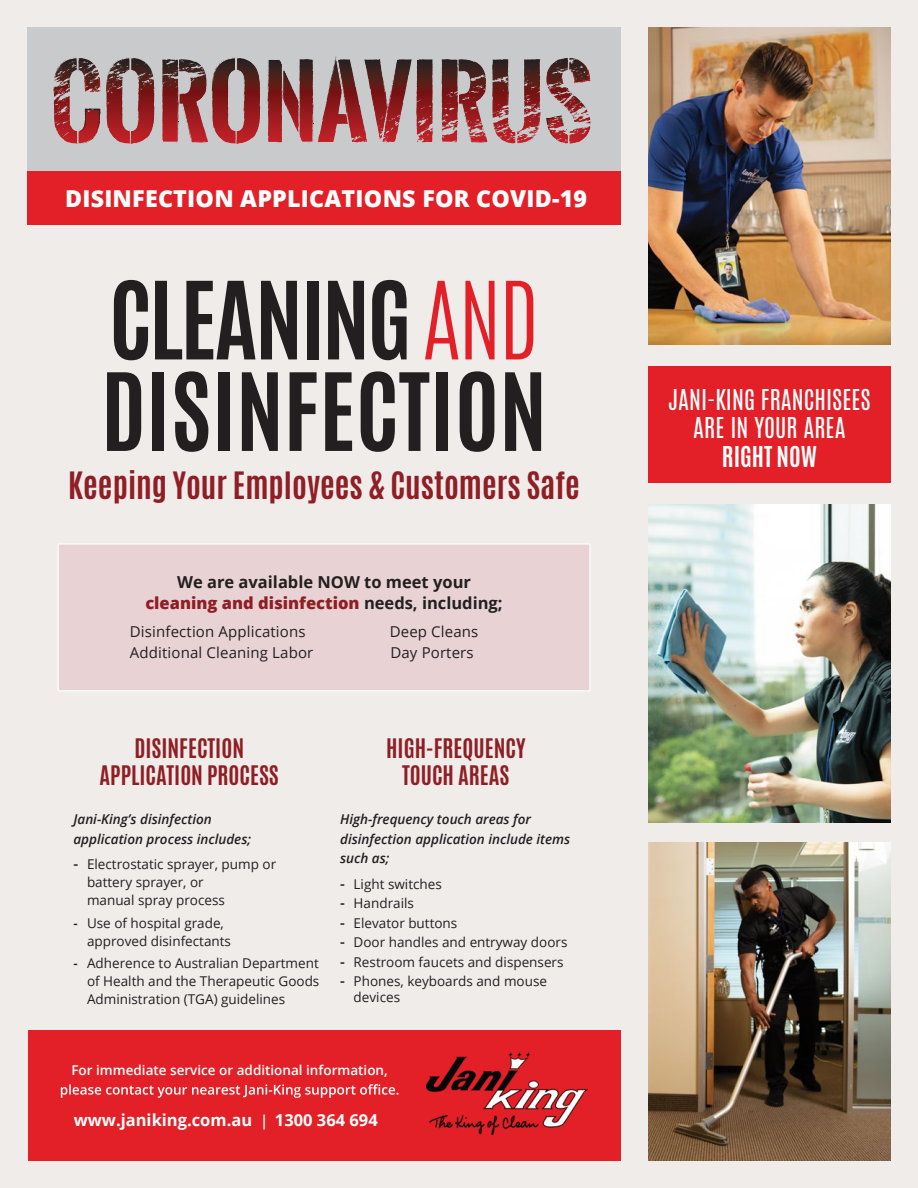
<style>
.page{position:relative;width:918px;height:1188px;background:#efecea}
.page>*{position:absolute;margin:0;border:0;box-sizing:border-box;transform-origin:0 0}
.t1{font:700 91.5px/91.5px "Antonio";color:#231f20}
.t2{font:700 31.5px "Antonio";color:#8f1e25}
.t3{font:24px/28.5px "Antonio";color:#fff;text-align:center}
.t4{font:700 24px "Antonio";color:#fff}
.t5{font:800 23.25px "Open Sans";letter-spacing:.01em;color:#fff}
.t6{font:700 22.5px/27px "Antonio";color:#8f1e25;text-align:center}
.t7{font:700 16.5px/21px "Open Sans";color:#231f20;text-align:center}
.t8{font:700 16.5px "Open Sans";color:#fff}
.t9{font:15px "Open Sans";letter-spacing:.01em;color:#231f20}
.t10{font:13.5px/18px "Open Sans";color:#231f20}
.t11{font:italic 600 13.5px/19.5px "Open Sans";color:#231f20}
.t12{font:600 13.5px "Open Sans";color:#fff}
.s1{font-weight:300;color:#e32027}
.s2{font-weight:800;color:#8f1e25}
.s3{font-weight:600;font-size:15px}
.s4{font-weight:600}
</style>
<div class="page">
<div style="left:28px;top:1030px;width:592px;height:130px;background:#e32027"></div>
<svg style="left:61px;top:1084px;width:338px;height:14px"></svg>
<div style="left:57px;top:543px;width:534px;height:149px;background:#e8d2d3;border:2px solid #faf9f9"></div>
<div style="left:27px;top:27px;width:593px;height:145px;background:#c9cacc"></div>
<div style="left:27px;top:172px;width:593px;height:53px;background:#e32027"></div>
<svg style="left:54px;top:57px;width:100px;height:87px"></svg>
<svg style="left:162px;top:57px;width:98px;height:87px"></svg>
<svg style="left:267px;top:56px;width:166px;height:87px"></svg>
<svg style="left:441px;top:58px;width:150px;height:86px"></svg>
<div style="left:648px;top:367px;width:243px;height:116px;background:#e32027"></div>
<img style="left:427px;top:1053px;width:161px;height:81px">
<img style="left:648px;top:28px;width:243px;height:317px">
<img style="left:648px;top:505px;width:243px;height:317px">
<img style="left:648px;top:842px;width:243px;height:318px">
<h3 class="t5" style="left:65px;top:181px;width:524px">DISINFECTION APPLICATIONS FOR COVID-19</h3>
<h1 class="t1" style="left:101px;top:276px;width:447px">CLEANING<span class="s1">AND<br></span>DISINFECTION</h1>
<h2 class="t2" style="left:68px;top:462px;width:513px">Keeping Your Employees &amp; Customers Safe</h2>
<p class="t7" style="left:145px;top:571px;width:359px">We are available NOW to meet your <span class="s2">cleaning and disinfection</span> needs, including;</p>
<p class="t9" style="left:130px;top:622px;width:177px">Disinfection Applications</p>
<p class="t9" style="left:390px;top:622px;width:90px">Deep Cleans</p>
<p class="t9" style="left:130px;top:643px;width:185px">Additional Cleaning Labor</p>
<p class="t9" style="left:390px;top:643px;width:85px">Day Porters</p>
<h3 class="t6" style="left:100px;top:735px;width:181px">DISINFECTION<br>APPLICATION PROCESS</h3>
<p class="t11" style="left:74px;top:809px;width:179px">Jani-King’s disinfection application process includes;</p>
<p class="t10" style="left:87px;top:855px;width:191px;text-indent:-14px"><span class="s3">-</span> Electrostatic sprayer, pump or battery sprayer, or<br>manual spray process</p>
<p class="t10" style="left:87px;top:913px;width:146px;text-indent:-14px"><span class="s4">-</span> Use of hospital grade, approved disinfectants</p>
<p class="t10" style="left:87px;top:954px;width:234px;text-align:justify;text-indent:-14px"><span class="s4">-</span> Adherence to Australian Department of Health and the Therapeutic Goods Administration (TGA) guidelines</p>
<h3 class="t6" style="left:386px;top:735px;width:141px">HIGH-FREQUENCY<br>TOUCH AREAS</h3>
<p class="t11" style="left:340px;top:809px;width:232px">High-frequency touch areas for disinfection application include items such as;</p>
<p class="t10" style="left:340px;top:874px;width:103px"><span class="s3">-</span> Light switches</p>
<p class="t10" style="left:340px;top:894px;width:75px"><span class="s3">-</span> Handrails</p>
<p class="t10" style="left:340px;top:913px;width:119px"><span class="s3">-</span> Elevator buttons</p>
<p class="t10" style="left:340px;top:933px;width:229px"><span class="s3">-</span> Door handles and entryway doors</p>
<p class="t10" style="left:340px;top:952px;width:225px"><span class="s3">-</span> Restroom faucets and dispensers</p>
<p class="t10" style="left:354px;top:973px;width:195px;line-height:16.2px;text-indent:-14px"><span class="s3">-</span> Phones, keyboards and mouse devices</p>
<p class="t12" style="left:71px;top:1061px;width:318px">For immediate service or additional information,</p>
<p class="t8" style="left:74px;top:1108px;width:306px">www.janiking.com.au <span class="s3">|</span> 1300 364 694</p>
<h3 class="t3" style="left:668px;top:386px;width:204px">JANI-KING FRANCHISEES<br>ARE IN YOUR AREA</h3>
<h3 class="t4" style="left:722px;top:439px;width:97px">RIGHT NOW</h3>
</div>
